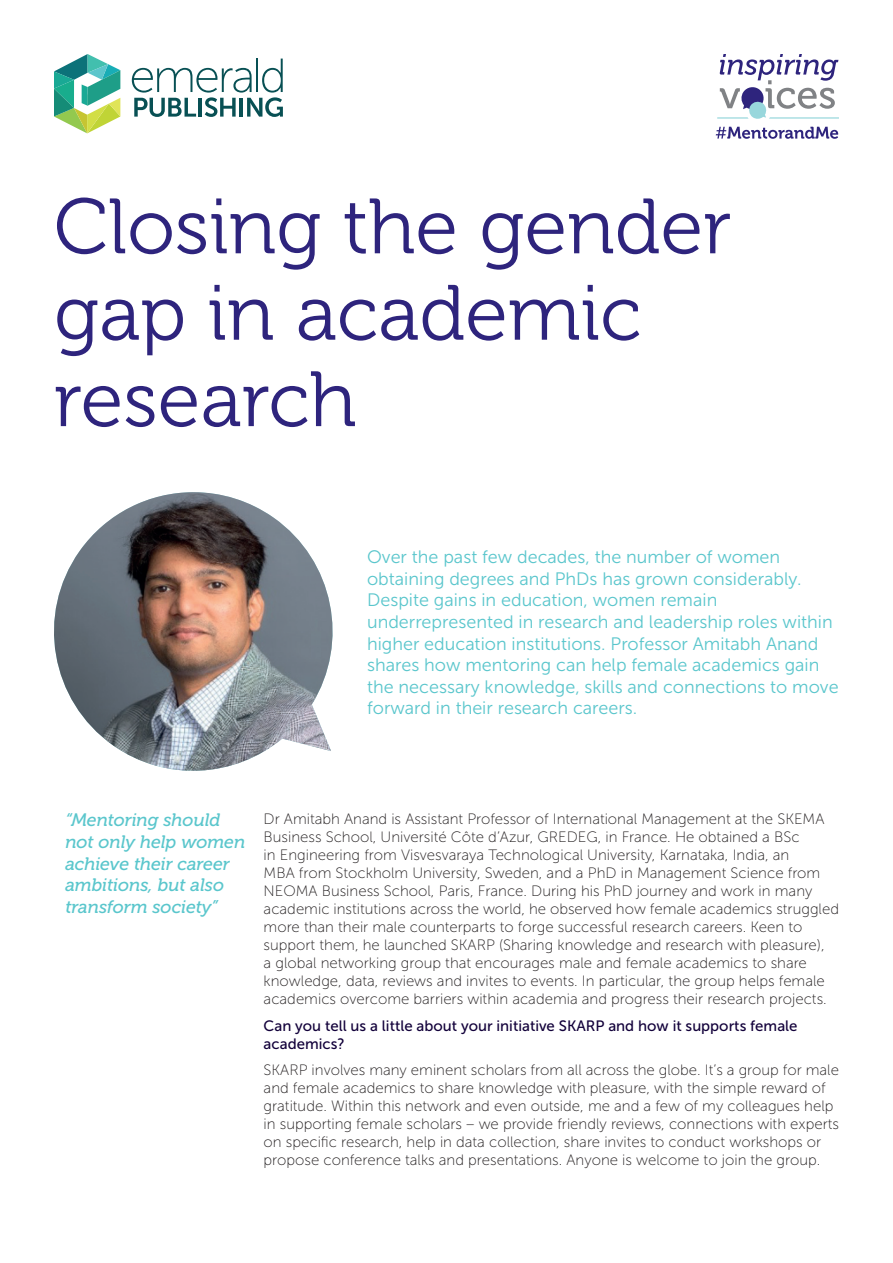
<style>
.page{position:relative;width:893px;height:1263px;background:#fff}
.page>*{position:absolute;margin:0;border:0;box-sizing:border-box;transform-origin:0 0}
.t1{font:78px/86.4px "Museo 300";color:#2e247d}
.t2{font:18px/21.6px "Museo Sans 300";color:#5ac6cc}
.t3{font:italic 18px/21.6px "Museo 500";color:#5ac6cc}
.t4{font:15px/18px "Museo Sans 100";color:#231f20}
.t5{font:15px/18px "Museo Sans 500";color:#12003a}
</style>
<div class="page">
<svg style="left:54px;top:54px;width:66px;height:79px"></svg>
<svg style="left:132px;top:59px;width:151px;height:58px"></svg>
<img style="left:54px;top:492px;width:279px;height:279px">
<svg style="left:716px;top:127px;width:122px;height:12px"></svg>
<svg style="left:717px;top:54px;width:122px;height:65px"></svg>
<p class="t1" style="left:54px;top:185px;width:679px">Closing the gender gap in academic research</p>
<p class="t2" style="left:367px;top:546px;width:473px">Over the past few decades, the number of women obtaining degrees and PhDs has grown considerably.<br>Despite gains in education, women remain underrepresented in research and leadership roles within higher education institutions. Professor Amitabh Anand shares how mentoring can help female academics gain the necessary knowledge, skills and connections to move forward in their research careers.</p>
<p class="t3" style="left:65px;top:809px;width:181px">“Mentoring should not only help women achieve their career ambitions, but also transform society”</p>
<p class="t4" style="left:264px;top:810px;width:577px">Dr Amitabh Anand is Assistant Professor of International Management at the SKEMA Business School, Université Côte d’Azur, GREDEG, in France. He obtained a BSc<br>in Engineering from Visvesvaraya Technological University, Karnataka, India, an<br>MBA from Stockholm University, Sweden, and a PhD in Management Science from NEOMA Business School, Paris, France. During his PhD journey and work in many academic institutions across the world, he observed how female academics struggled more than their male counterparts to forge successful research careers. Keen to support them, he launched SKARP (Sharing knowledge and research with pleasure),<br>a global networking group that encourages male and female academics to share knowledge, data, reviews and invites to events. In particular, the group helps female academics overcome barriers within academia and progress their research projects.</p>
<p class="t5" style="left:264px;top:1016px;width:535px">Can you tell us a little about your initiative SKARP and how it supports female academics?</p>
<p class="t4" style="left:264px;top:1061px;width:577px">SKARP involves many eminent scholars from all across the globe. It’s a group for male and female academics to share knowledge with pleasure, with the simple reward of gratitude. Within this network and even outside, me and a few of my colleagues help in supporting female scholars – we provide friendly reviews, connections with experts on specific research, help in data collection, share invites to conduct workshops or propose conference talks and presentations. Anyone is welcome to join the group.</p>
</div>
